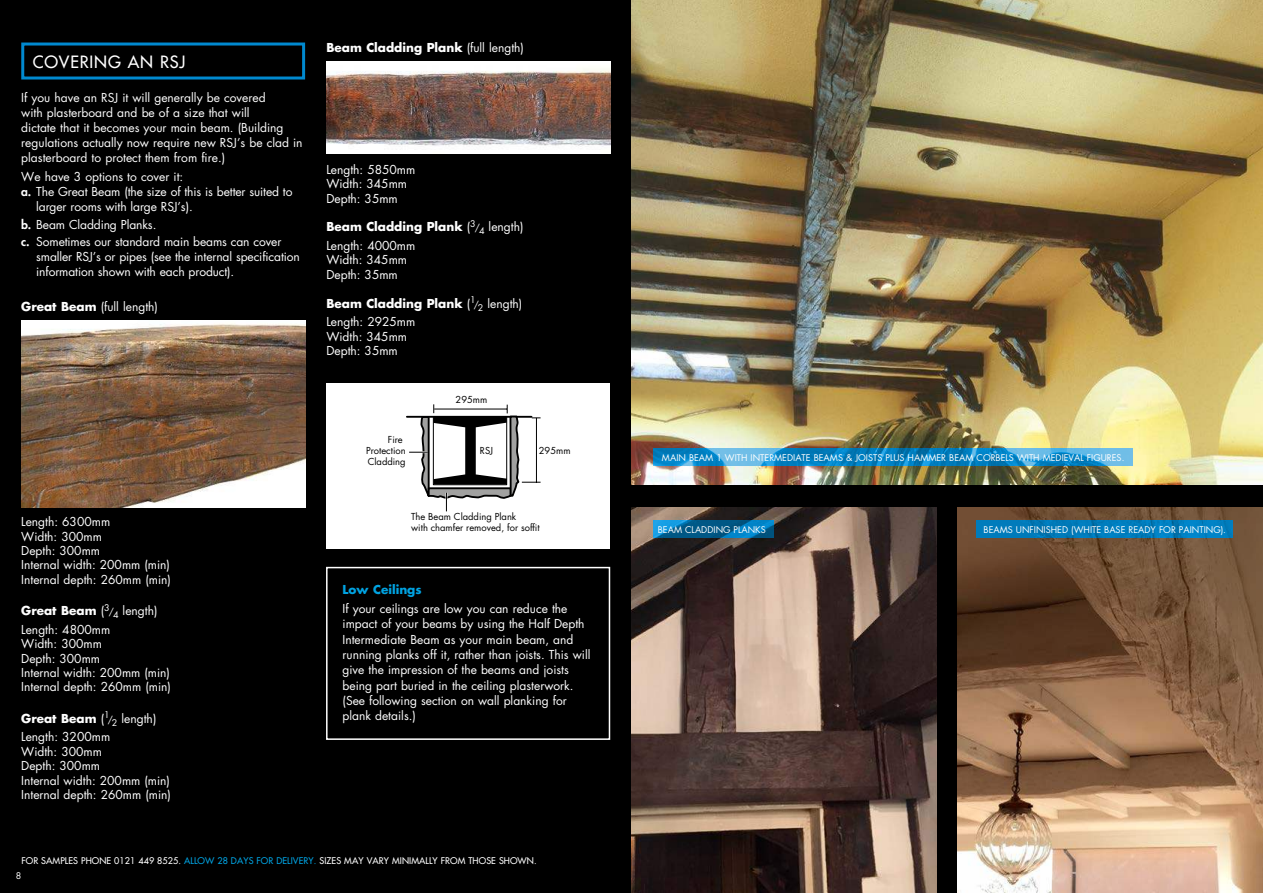
<style>
.page{position:relative;width:1263px;height:893px;background:#000}
.page>*{position:absolute;margin:0;border:0;box-sizing:border-box;transform-origin:0 0}
.t1{font:500 16.5px "Futura Std";letter-spacing:.05em;color:#fff}
.t2{font:12px/14.4px "Futura Std";color:#fff}
.t3{font:700 12px "Futura Std";color:#fff}
.t4{font:700 12px "Futura Std";color:#00a3e2}
.t5{font:9.3px/11.2px "Futura Std";color:#000}
.t6{font:9px "Futura Std";color:#fff}
.t7{font:500 9px "Futura Std";letter-spacing:.01em;color:#fff}
.s1{font-weight:800}
.s2{font-weight:700}
.s3{font-size:9px}
.s4{font-weight:400}
.s5{color:#00a3e2}
</style>
<div class="page">
<div style="left:21px;top:43px;width:284px;height:37px;border:3px solid #0089cf"></div>
<img style="left:326px;top:61px;width:284px;height:93px">
<img style="left:21px;top:320px;width:284px;height:187px">
<div style="left:326px;top:383px;width:284px;height:166px;background:#fff"></div>
<svg style="left:406px;top:404px;width:135px;height:107px"></svg>
<div style="left:326px;top:567px;width:284px;height:173px;border:2px solid #fff"></div>
<img style="left:631px;top:0;width:632px;height:485px">
<img style="left:631px;top:507px;width:306px;height:386px">
<img style="left:958px;top:507px;width:305px;height:386px">
<svg style="left:653px;top:449px;width:479px;height:17px;background:#1e90cb"></svg>
<svg style="left:653px;top:521px;width:120px;height:17px;background:#036da4"></svg>
<svg style="left:976px;top:521px;width:256px;height:17px;background:#007cbc"></svg>
<h1 class="t1" style="left:33px;top:53px;width:154px">COVERING AN RSJ</h1>
<p class="t2" style="left:21px;top:91px;width:283px;line-height:15px">If you have an RSJ it will generally be covered<br>with plasterboard and be of a size that will<br>dictate that it becomes your main beam. (Building regulations actually now require new RSJ’s be clad in plasterboard to protect them from fire.)</p>
<p class="t2" style="left:21px;top:171px;width:164px">We have 3 options to cover it:</p>
<p class="t2" style="left:21px;top:186px;width:273px"><span class="s1">a.</span> The Great Beam (the size of this is better suited to</p>
<p class="t2" style="left:36px;top:201px;width:158px">larger rooms with large RSJ’s).</p>
<p class="t2" style="left:21px;top:217px;width:262px;line-height:17.1px"><span class="s1">b.</span> Beam Cladding Planks.<br><span class="s1">c.</span> Sometimes our standard main beams can cover</p>
<p class="t2" style="left:36px;top:250px;width:265px;line-height:15px">smaller RSJ’s or pipes (see the internal specification information shown with each product).</p>
<p class="t2" style="left:21px;top:300px;width:138px"><span class="s2">Great Beam</span> (full length)</p>
<p class="t2" style="left:21px;top:515px;width:151px">Length: 6300mm<br>Width: 300mm<br>Depth: 300mm<br>Internal width: 200mm (min)<br>Internal depth: 260mm (min)</p>
<p class="t2" style="left:21px;top:602px;width:138px;line-height:18.6px"><span class="s2">Great Beam</span> (<sup>3</sup><span class="s3">/</span><sub>4</sub> length)<br>Length: 4800mm</p>
<p class="t2" style="left:21px;top:637px;width:151px">Width: 300mm<br>Depth: 300mm<br>Internal width: 200mm (min)<br>Internal depth: 260mm (min)</p>
<p class="t3" style="left:21px;top:713px;width:90px">Great Beam <span class="s4">(</span><sup>1</sup></p>
<p class="t2" style="left:21px;top:710px;width:137px;line-height:18.6px;text-indent:86px"><span class="s3">/</span><sub>2</sub> length)<br>Length: 3200mm</p>
<p class="t2" style="left:21px;top:745px;width:151px">Width: 300mm<br>Depth: 300mm<br>Internal width: 200mm (min)<br>Internal depth: 260mm (min)</p>
<p class="t3" style="left:326px;top:42px;width:199px">Beam Cladding Plank <span class="s4">(full length)</span></p>
<p class="t2" style="left:326px;top:163px;width:91px">Length: 5850mm<br>Width: 345mm<br>Depth: 35mm</p>
<p class="t2" style="left:326px;top:219px;width:199px;line-height:18.6px"><span class="s2">Beam Cladding Plank</span> (<sup>3</sup><span class="s3">/</span><sub>4</sub> length)<br>Length: 4000mm</p>
<p class="t2" style="left:326px;top:254px;width:82px">Width: 345mm<br>Depth: 35mm</p>
<p class="t3" style="left:326px;top:298px;width:151px">Beam Cladding Plank <span class="s4">(</span><sup>1</sup></p>
<p class="t2" style="left:474px;top:297px;width:50px"><span class="s3">/</span><sub>2</sub> length)</p>
<p class="t2" style="left:326px;top:316px;width:91px">Length: 2925mm<br>Width: 345mm<br>Depth: 35mm</p>
<p class="t5" style="left:456px;top:395px;width:33px">295mm</p>
<p class="t5" style="left:366px;top:435px;width:41px;text-indent:22px">Fire<br>Protection<br>Cladding</p>
<p class="t5" style="left:480px;top:446px;width:15px">RSJ</p>
<p class="t5" style="left:539px;top:446px;width:33px">295mm</p>
<p class="t5" style="left:411px;top:511px;width:130px">The Beam Cladding Plank<br>with chamfer removed, for soffit</p>
<p class="t4" style="left:343px;top:583px;width:81px">Low Ceilings</p>
<p class="t2" style="left:343px;top:602px;width:249px;line-height:15.3px">If your ceilings are low you can reduce the impact of your beams by using the Half Depth Intermediate Beam as your main beam, and running planks off it, rather than joists. This will give the impression of the beams and joists being part buried in the ceiling plasterwork. (See following section on wall planking for plank details.)</p>
<p class="t7" style="left:21px;top:856px;width:517px">FOR SAMPLES PHONE 0121 449 8525. <span class="s5">ALLOW 28 DAYS FOR DELIVERY.</span> SIZES MAY VARY MINIMALLY FROM THOSE SHOWN.</p>
<p class="t6" style="left:16px;top:872px;width:7px">8</p>
<p class="t6" style="left:662px;top:453px;width:464px">MAIN BEAM 1 WITH INTERMEDIATE BEAMS &amp; JOISTS PLUS HAMMER BEAM CORBELS WITH MEDIEVAL FIGURES.</p>
<p class="t6" style="left:658px;top:525px;width:109px">BEAM CLADDING PLANKS</p>
<p class="t6" style="left:983px;top:525px;width:244px">BEAMS UNFINISHED (WHITE BASE READY FOR PAINTING).</p>
</div>
